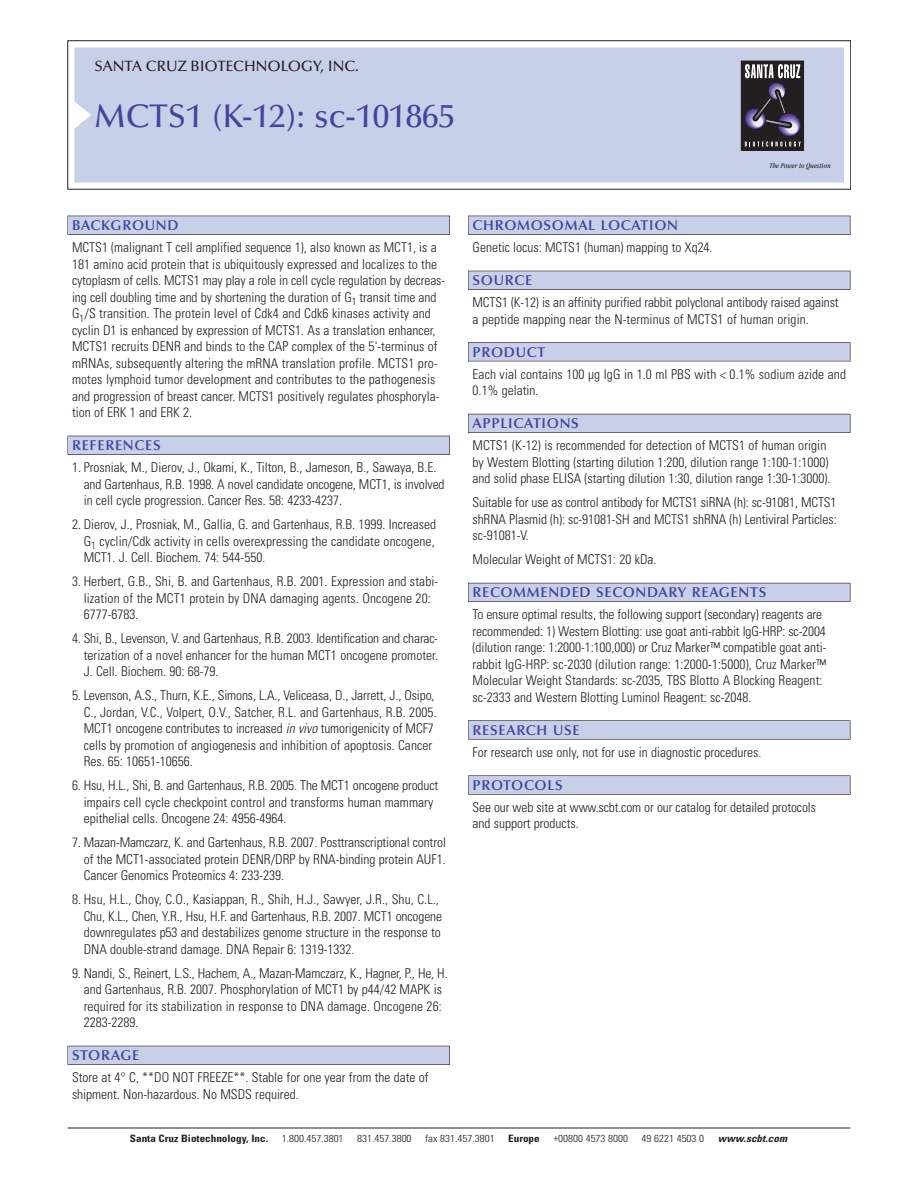
<style>
.page{position:relative;width:918px;height:1188px;background:#fff}
.page>*{position:absolute;margin:0;border:0;box-sizing:border-box;transform-origin:0 0}
.t1{font:500 33px "Optima";color:#41459c}
.t2{font:500 15px "Optima";color:#231f20}
.t3{font:600 14.25px "Optima";letter-spacing:.05em;color:#41459c}
.t4{font:300 condensed 13.5px/16.5px "Univers";color:#231f20}
.t5{font:300 condensed 10.2px "Univers";color:#231f20;scale:1.1 1}
.t6{font:700 condensed 10.2px "Univers";color:#231f20;scale:1.1 1}
.t7{font:italic 700 condensed 10.2px "Univers";color:#231f20;scale:1.1 1}
.t8{font:italic condensed 7.5px "Garamond";color:#231f20}
.s1{font-style:italic}
</style>
<div class="page">
<div style="left:74px;top:47px;width:770px;height:135px;background:#c7cfe9"></div>
<div style="left:741px;top:61px;width:62px;height:89px;background:#231f20"></div>
<div style="left:741px;top:61px;width:63px;height:90px;border:1px solid #231f20"></div>
<svg style="left:741px;top:64px;width:64px;height:83px"></svg>
<div style="left:68px;top:216px;width:382px;height:19px;background:#64636a"></div>
<div style="left:68px;top:216px;width:381px;height:18px;background:#c7cfe9"></div>
<div style="left:68px;top:436px;width:382px;height:19px;background:#62626a"></div>
<div style="left:68px;top:436px;width:381px;height:18px;background:#c7cfe9"></div>
<div style="left:68px;top:1046px;width:382px;height:19px;background:#63636c"></div>
<div style="left:68px;top:1046px;width:381px;height:18px;background:#c7cfe9"></div>
<div style="left:468px;top:216px;width:382px;height:19px;background:#64636a"></div>
<div style="left:468px;top:216px;width:382px;height:18px;background:#c7cfe9"></div>
<div style="left:468px;top:271px;width:382px;height:19px;background:#62626a"></div>
<div style="left:468px;top:271px;width:382px;height:18px;background:#c7cfe9"></div>
<div style="left:468px;top:342px;width:382px;height:19px;background:#67666b"></div>
<div style="left:468px;top:343px;width:382px;height:18px;background:#c7cfe9"></div>
<div style="left:468px;top:414px;width:382px;height:19px;background:#63646e"></div>
<div style="left:468px;top:414px;width:382px;height:18px;background:#c7cfe9"></div>
<div style="left:468px;top:583px;width:382px;height:19px;background:#696a75"></div>
<div style="left:468px;top:583px;width:382px;height:18px;background:#c7cfe9"></div>
<div style="left:468px;top:720px;width:382px;height:20px;background:#7a7879"></div>
<div style="left:468px;top:721px;width:382px;height:18px;background:#c7cfe9"></div>
<div style="left:468px;top:775px;width:382px;height:20px;background:#7b7879"></div>
<div style="left:468px;top:776px;width:382px;height:18px;background:#c7cfe9"></div>
<hr style="left:68px;top:1128px;width:782px;height:1px;background:#231f20">
<p class="t2" style="left:94px;top:60px;width:266px">SANTA CRUZ BIOTECHNOLOGY, INC.</p>
<h1 class="t1" style="left:94px;top:103px;width:362px">MCTS1 (K-12): sc-101865</h1>
<p class="t8" style="left:769px;top:163px;width:63px">The Power to Question</p>
<p class="t3" style="left:72px;top:219px;width:108px">BACKGROUND</p>
<p class="t4" style="left:72px;top:240px;width:375px">MCTS1 (malignant T cell amplified sequence 1), also known as MCT1, is a 181 amino acid protein that is ubiquitously expressed and localizes to the cytoplasm of cells. MCTS1 may play a role in cell cycle regulation by decreas&shy;ing cell doubling time and by shortening the duration of G<sub>1</sub> transit time and G<sub>1</sub>/S transition. The protein level of Cdk4 and Cdk6 kinases activity and cyclin D1 is enhanced by expression of MCTS1. As a translation enhancer, MCTS1 recruits DENR and binds to the CAP complex of the 5'-terminus of mRNAs, subsequently altering the mRNA translation profile. MCTS1 pro&shy;motes lymphoid tumor development and contributes to the pathogenesis and progression of breast cancer. MCTS1 positively regulates phosphoryla&shy;tion of ERK 1 and ERK 2.</p>
<p class="t3" style="left:72px;top:439px;width:90px">REFERENCES</p>
<p class="t4" style="left:84px;top:460px;width:362px;text-indent:-12px">1. Prosniak, M., Dierov, J., Okami, K., Tilton, B., Jameson, B., Sawaya, B.E. and Gartenhaus, R.B. 1998. A novel candidate oncogene, MCT1, is involved in cell cycle progression. Cancer Res. 58: 4233-4237.</p>
<p class="t4" style="left:84px;top:517px;width:354px;text-align:justify;text-indent:-12px">2. Dierov, J., Prosniak, M., Gallia, G. and Gartenhaus, R.B. 1999. Increased G<sub>1</sub> cyclin/Cdk activity in cells overexpressing the candidate oncogene, MCT1. J. Cell. Biochem. 74: 544-550.</p>
<p class="t4" style="left:84px;top:574px;width:356px;text-indent:-12px">3. Herbert, G.B., Shi, B. and Gartenhaus, R.B. 2001. Expression and stabi&shy;lization of the MCT1 protein by DNA damaging agents. Oncogene 20:<br>6777-6783.</p>
<p class="t4" style="left:84px;top:631px;width:356px;text-align:justify;text-indent:-12px">4. Shi, B., Levenson, V. and Gartenhaus, R.B. 2003. Identification and charac&shy;terization of a novel enhancer for the human MCT1 oncogene promoter.<br>J. Cell. Biochem. 90: 68-79.</p>
<p class="t4" style="left:84px;top:688px;width:354px;text-indent:-12px">5. Levenson, A.S., Thurn, K.E., Simons, L.A., Veliceasa, D., Jarrett, J., Osipo, C., Jordan, V.C., Volpert, O.V., Satcher, R.L. and Gartenhaus, R.B. 2005.<br>MCT1 oncogene contributes to increased <span class="s1">in vivo</span>tumorigenicity of MCF7 cells by promotion of angiogenesis and inhibition of apoptosis. Cancer Res. 65: 10651-10656.</p>
<p class="t4" style="left:84px;top:778px;width:356px;text-indent:-12px">6. Hsu, H.L., Shi, B. and Gartenhaus, R.B. 2005. The MCT1 oncogene product impairs cell cycle checkpoint control and transforms human mammary epithelial cells. Oncogene 24: 4956-4964.</p>
<p class="t4" style="left:84px;top:835px;width:364px;text-align:justify;text-indent:-12px">7. Mazan-Mamczarz, K. and Gartenhaus, R.B. 2007. Posttranscriptional control of the MCT1-associated protein DENR/DRP by RNA-binding protein AUF1.<br>Cancer Genomics Proteomics 4: 233-239.</p>
<p class="t4" style="left:84px;top:892px;width:360px;text-indent:-12px">8. Hsu, H.L., Choy, C.O., Kasiappan, R., Shih, H.J., Sawyer, J.R., Shu, C.L., Chu, K.L., Chen, Y.R., Hsu, H.F. and Gartenhaus, R.B. 2007. MCT1 oncogene downregulates p53 and destabilizes genome structure in the response to DNA double-strand damage. DNA Repair 6: 1319-1332.</p>
<p class="t4" style="left:84px;top:966px;width:365px;text-indent:-12px">9. Nandi, S., Reinert, L.S., Hachem, A., Mazan-Mamczarz, K., Hagner, P., He, H. and Gartenhaus, R.B. 2007. Phosphorylation of MCT1 by p44/42 MAPK is required for its stabilization in response to DNA damage. Oncogene 26:<br>2283-2289.</p>
<p class="t3" style="left:72px;top:1049px;width:69px">STORAGE</p>
<p class="t4" style="left:72px;top:1071px;width:358px">Store at 4° C, **DO NOT FREEZE**. Stable for one year from the date of shipment. Non-hazardous. No MSDS required.</p>
<p class="t3" style="left:473px;top:219px;width:207px">CHROMOSOMAL LOCATION</p>
<p class="t4" style="left:473px;top:240px;width:242px">Genetic locus: MCTS1 (human) mapping to Xq24.</p>
<p class="t3" style="left:473px;top:274px;width:61px">SOURCE</p>
<p class="t4" style="left:473px;top:295px;width:368px">MCTS1 (K-12) is an affinity purified rabbit polyclonal antibody raised against a peptide mapping near the N-terminus of MCTS1 of human origin.</p>
<p class="t3" style="left:473px;top:346px;width:74px">PRODUCT</p>
<p class="t4" style="left:473px;top:367px;width:375px">Each vial contains 100 µg IgG in 1.0 ml PBS with &lt; 0.1% sodium azide and<br>0.1% gelatin.</p>
<p class="t3" style="left:473px;top:417px;width:108px">APPLICATIONS</p>
<p class="t4" style="left:473px;top:439px;width:359px">MCTS1 (K-12) is recommended for detection of MCTS1 of human origin by Western Blotting (starting dilution 1:200, dilution range 1:100-1:1000) and solid phase ELISA (starting dilution 1:30, dilution range 1:30-1:3000).</p>
<p class="t4" style="left:473px;top:496px;width:366px;text-align:justify">Suitable for use as control antibody for MCTS1 siRNA (h): sc-91081, MCTS1 shRNA Plasmid (h): sc-91081-SH and MCTS1 shRNA (h) Lentiviral Particles: sc-91081-V.</p>
<p class="t4" style="left:473px;top:553px;width:186px">Molecular Weight of MCTS1: 20 kDa.</p>
<p class="t3" style="left:473px;top:586px;width:295px">RECOMMENDED SECONDARY REAGENTS</p>
<p class="t4" style="left:473px;top:608px;width:356px">To ensure optimal results, the following support (secondary) reagents are recommended: 1) Western Blotting: use goat anti-rabbit IgG-HRP: sc-2004 (dilution range: 1:2000-1:100,000) or Cruz Marker™ compatible goat anti&shy;rabbit IgG-HRP: sc-2030 (dilution range: 1:2000-1:5000), Cruz Marker™ Molecular Weight Standards: sc-2035, TBS Blotto A Blocking Reagent: sc-2333 and Western Blotting Luminol Reagent: sc-2048.</p>
<p class="t3" style="left:473px;top:724px;width:109px">RESEARCH USE</p>
<p class="t4" style="left:473px;top:745px;width:290px">For research use only, not for use in diagnostic procedures.</p>
<p class="t3" style="left:473px;top:779px;width:92px">PROTOCOLS</p>
<p class="t4" style="left:473px;top:800px;width:345px">See our web site at www.scbt.com or our catalog for detailed protocols and support products.</p>
<p class="t6" style="left:130px;top:1135px;width:127px">Santa Cruz Biotechnology, Inc.</p>
<p class="t5" style="left:282px;top:1135px;width:58px">1.800.457.3801</p>
<p class="t5" style="left:357px;top:1135px;width:51px">831.457.3800</p>
<p class="t5" style="left:425px;top:1135px;width:65px">fax 831.457.3801</p>
<p class="t6" style="left:508px;top:1135px;width:30px">Europe</p>
<p class="t5" style="left:553px;top:1135px;width:69px">+00800 4573 8000</p>
<p class="t5" style="left:642px;top:1135px;width:58px">49 6221 4503 0</p>
<p class="t7" style="left:718px;top:1135px;width:67px">www.scbt.com</p>
</div>
